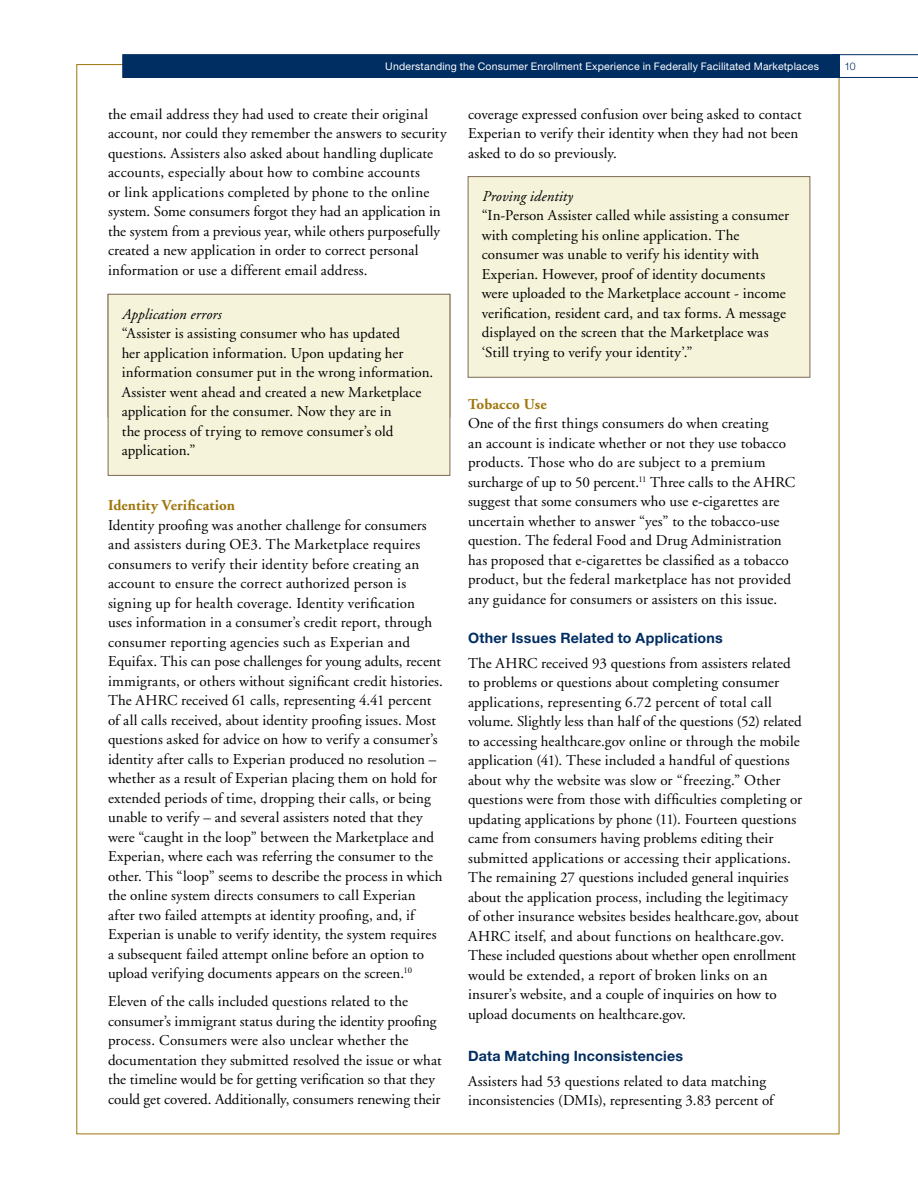
<style>
.page{position:relative;width:918px;height:1188px;background:#fff}
.page>*{position:absolute;margin:0;border:0;box-sizing:border-box;transform-origin:0 0}
.t1{font:15px/19.5px "Adobe Garamond";letter-spacing:.01em;color:#000}
.t2{font:italic 15px "Adobe Garamond";letter-spacing:.005em;color:#000}
.t3{font:700 15px "Adobe Garamond";letter-spacing:.01em;color:#9e760c}
.t4{font:700 14.25px "Helvetica Neue";letter-spacing:.015em;color:#002d62}
.t5{font:10.5px "Helvetica Neue";letter-spacing:.02em;color:#fff}
.t6{font:300 10.5px "Helvetica Neue";color:#002d62}
</style>
<div class="page">
<svg style="left:840px;top:54px;width:78px;height:24px"></svg>
<div style="left:122px;top:54px;width:718px;height:24px;background:#002d62;border:1px solid #002d62"></div>
<div style="left:108px;top:294px;width:342px;height:181px;background:#f5f4da"></div>
<div style="left:108px;top:294px;width:342px;height:181px;border:1px solid #7c6a55"></div>
<div style="left:468px;top:177px;width:342px;height:200px;background:#f5f4da"></div>
<div style="left:468px;top:177px;width:342px;height:200px;border:1px solid #7c6a55"></div>
<p class="t5" style="left:385px;top:60px;width:435px">Understanding the Consumer Enrollment Experience in Federally Facilitated Marketplaces</p>
<p class="t6" style="left:844px;top:59px;width:13px">10</p>
<p class="t1" style="left:108px;top:105px;width:340px">the email address they had used to create their original account, nor could they remember the answers to security questions. Assisters also asked about handling duplicate accounts, especially about how to combine accounts<br>or link applications completed by phone to the online system. Some consumers forgot they had an application in the system from a previous year, while others purposefully created a new application in order to correct personal information or use a different email address.</p>
<p class="t2" style="left:122px;top:306px;width:149px">User n mes and passwords</p>
<p class="t1" style="left:122px;top:324px;width:307px;text-indent:6px">The assister has been working with couple of consumers that have forg tten either their username and/or password. Th assister tried t reset the<br>pa sword bu did not receive the email link.”</p>
<p class="t1" style="left:468px;top:105px;width:335px">coverage expressed confusion over being asked to contact<br>Experian to verify their identity when they had not been asked to do so previously.</p>
<p class="t2" style="left:482px;top:188px;width:92px">Proving identity</p>
<p class="t1" style="left:482px;top:206px;width:309px">“In-Person Assister called while assisting a consumer with completing his online application. The consumer was unable to verify his identity with Experian. However, proof of identity documents were uploaded to the Marketplace account - income verification, resident card, and tax forms. A message displayed on the screen that the Marketplace was ‘Still trying to verify your identity’.”</p>
<p class="t3" style="left:468px;top:396px;width:80px">Tobacco Use</p>
<p class="t1" style="left:468px;top:414px;width:329px">One of the first things consumers do when creating<br>an account is indicate whether or not they use tobacco products. Those who do are subject to a premium surcharge of up to 50 percent.<sup>11</sup> Three calls to the AHRC suggest that some consumers who use e-cigarettes are uncertain whether to answer “yes” to the tobacco-use question. The federal Food and Drug Administration has proposed that e-cigarettes be classified as a tobacco product, but the federal marketplace has not provided any guidance for consumers or assisters on this issue.</p>
<p class="t4" style="left:468px;top:629px;width:256px">Other Issues Related to Applications</p>
<p class="t1" style="left:468px;top:653px;width:336px">The AHRC received 93 questions from assisters related to problems or questions about completing consumer applications, representing 6.72 percent of total call volume. Slightly less than half of the questions (52) related to accessing healthcare.gov online or through the mobile application (41). These included a handful of questions about why the website was slow or “freezing.” Other questions were from those with difficulties completing or updating applications by phone (11). Fourteen questions came from consumers having problems editing their submitted applications or accessing their applications.<br>The remaining 27 questions included general inquiries about the application process, including the legitimacy of other insurance websites besides healthcare.gov, about AHRC itself, and about functions on healthcare.gov.<br>These included questions about whether open enrollment would be extended, a report of broken links on an insurer’s website, and a couple of inquiries on how to upload documents on healthcare.gov.</p>
<p class="t4" style="left:468px;top:1047px;width:217px">Data Matching Inconsistencies</p>
<p class="t1" style="left:468px;top:1072px;width:307px">Assisters had 53 questions related to data matching inconsistencies (DMIs), representing 3.83 percent of</p>
<p class="t2" style="left:122px;top:306px;width:101px">Application errors</p>
<p class="t1" style="left:122px;top:324px;width:313px">“Assister is assisting consumer who has updated<br>her application information. Upon updating her information consumer put in the wrong information.<br>Assister went ahead and created a new Marketplace application for the consumer. Now they are in<br>the process of trying to remove consumer’s old application.”</p>
<p class="t3" style="left:108px;top:497px;width:128px">Identity Verification</p>
<p class="t1" style="left:108px;top:516px;width:336px">Identity proofing was another challenge for consumers and assisters during OE3. The Marketplace requires consumers to verify their identity before creating an account to ensure the correct authorized person is signing up for health coverage. Identity verification<br>uses information in a consumer’s credit report, through consumer reporting agencies such as Experian and Equifax. This can pose challenges for young adults, recent immigrants, or others without significant credit histories.<br>The AHRC received 61 calls, representing 4.41 percent of all calls received, about identity proofing issues. Most questions asked for advice on how to verify a consumer’s identity after calls to Experian produced no resolution – whether as a result of Experian placing them on hold for extended periods of time, dropping their calls, or being unable to verify – and several assisters noted that they were “caught in the loop” between the Marketplace and Experian, where each was referring the consumer to the other. This “loop” seems to describe the process in which the online system directs consumers to call Experian after two failed attempts at identity proofing, and, if Experian is unable to verify identity, the system requires a subsequent failed attempt online before an option to upload verifying documents appears on the screen.<sup>10</sup></p>
<p class="t1" style="left:108px;top:992px;width:335px">Eleven of the calls included questions related to the consumer’s immigrant status during the identity proofing process. Consumers were also unclear whether the documentation they submitted resolved the issue or what the timeline would be for getting verification so that they could get covered. Additionally, consumers renewing their</p>
</div>
